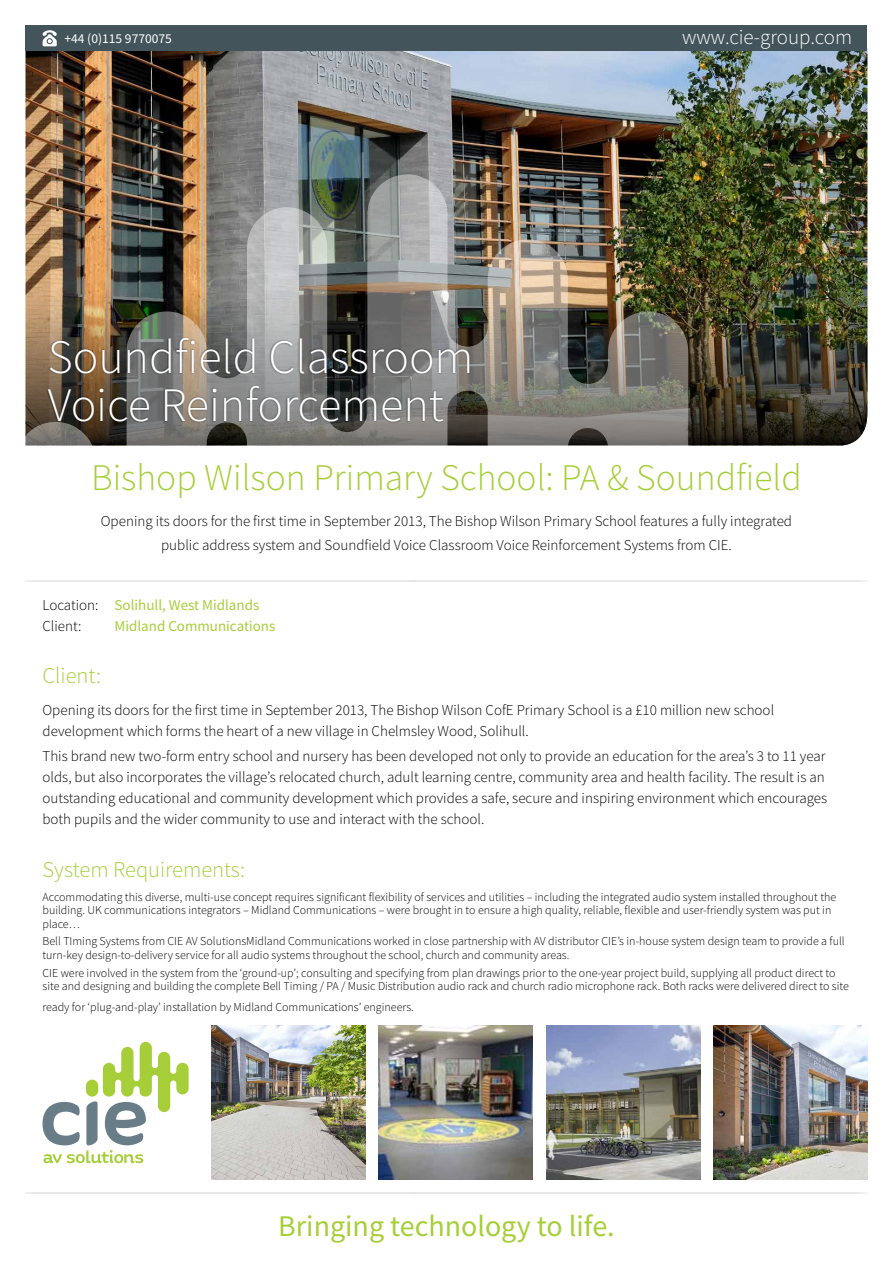
<style>
.page{position:relative;width:893px;height:1263px;background:#fff}
.page>*{position:absolute;margin:0;border:0;box-sizing:border-box;transform-origin:0 0}
.t1{font:300 48px/48px "Source Sans Pro";color:#fff}
.t2{font:300 37.5px "Source Sans Pro";color:#a6ce39}
.t3{font:30px "Source Sans Pro";color:#a6ce39}
.t4{font:300 22.5px "Source Sans Pro";color:#a6ce39}
.t5{font:300 21px "Source Sans Pro";color:#fff}
.t6{font:300 15px/21px "Source Sans Pro";color:#000}
.t7{font:15px/21px "Source Sans Pro";color:#a6ce39}
.t8{font:13.5px "Source Sans Pro";color:#fff}
.t9{font:300 12px/13.5px "Source Sans Pro";color:#000}
.s1{font-weight:300;color:#000}
</style>
<div class="page">
<img style="left:26px;top:51px;width:841px;height:394px">
<img style="left:25px;top:174px;width:663px;height:272px">
<svg style="left:43px;top:1042px;width:146px;height:122px"></svg>
<div style="left:26px;top:26px;width:841px;height:25px;background:#43545b"></div>
<svg style="left:42px;top:30px;width:15px;height:16px"></svg>
<img style="left:212px;top:1026px;width:154px;height:154px">
<img style="left:379px;top:1026px;width:154px;height:154px">
<img style="left:546px;top:1026px;width:154px;height:154px">
<img style="left:713px;top:1026px;width:154px;height:154px">
<div style="left:46px;top:336px;width:425px;height:88px;background:#000;opacity:.5"></div>
<p class="t8" style="left:64px;top:30px;width:109px">+44 (0)115 9770075</p>
<h3 class="t5" style="left:682px;top:24px;width:171px">www.cie-group.com</h3>
<h1 class="t1" style="left:48px;top:333px;width:427px">Soundfield Classroom<br>Voice Reinforcement</h1>
<h2 class="t2" style="left:91px;top:454px;width:712px">Bishop Wilson Primary School: PA &amp; Soundfield</h2>
<p class="t6" style="left:101px;top:509px;width:693px;line-height:24px;text-align:center">Opening its doors for the first time in September 2013, The Bishop Wilson Primary School features a fully integrated public address system and Soundfield Voice Classroom Voice Reinforcement Systems from CIE.</p>
<p class="t7" style="left:43px;top:594px;width:218px"><span class="s1">Location:</span> Solihull, West Midlands<br><span class="s1">Client:</span></p>
<p class="t7" style="left:115px;top:615px;width:162px">Midland Communications</p>
<h3 class="t4" style="left:43px;top:662px;width:60px">Client:</h3>
<p class="t6" style="left:43px;top:699px;width:733px">Opening its doors for the first time in September 2013, The Bishop Wilson CofE Primary School is a £10 million new school development which forms the heart of a new village in Chelmsley Wood, Solihull.</p>
<p class="t6" style="left:43px;top:745px;width:786px">This brand new two-form entry school and nursery has been developed not only to provide an education for the area’s 3 to 11 year olds, but also incorporates the village’s relocated church, adult learning centre, community area and health facility. The result is an outstanding educational and community development which provides a safe, secure and inspiring environment which encourages both pupils and the wider community to use and interact with the school.</p>
<h3 class="t4" style="left:43px;top:855px;width:204px">System Requirements:</h3>
<p class="t9" style="left:43px;top:890px;width:795px">Accommodating this diverse, multi-use concept requires significant flexibility of services and utilities – including the integrated audio system installed throughout the building. UK communications integrators – Midland Communications – were brought in to ensure a high quality, reliable, flexible and user-friendly system was put in place…</p>
<p class="t9" style="left:43px;top:935px;width:804px">Bell TIming Systems from CIE AV SolutionsMidland Communications worked in close partnership with AV distributor CIE’s in-house system design team to provide a full turn-key design-to-delivery service for all audio systems throughout the school, church and community areas.</p>
<p class="t9" style="left:43px;top:966px;width:808px">CIE were involved in the system from the ‘ground-up’; consulting and specifying from plan drawings prior to the one-year project build, supplying all product direct to site and designing and building the complete Bell Timing / PA / Music Distribution audio rack and church radio microphone rack. Both racks were delivered direct to site</p>
<p class="t9" style="left:43px;top:1000px;width:373px">ready for ‘plug-and-play’ installation by Midland Communications’ engineers.</p>
<h3 class="t3" style="left:278px;top:1206px;width:338px">Bringing technology to life.</h3>
</div>
